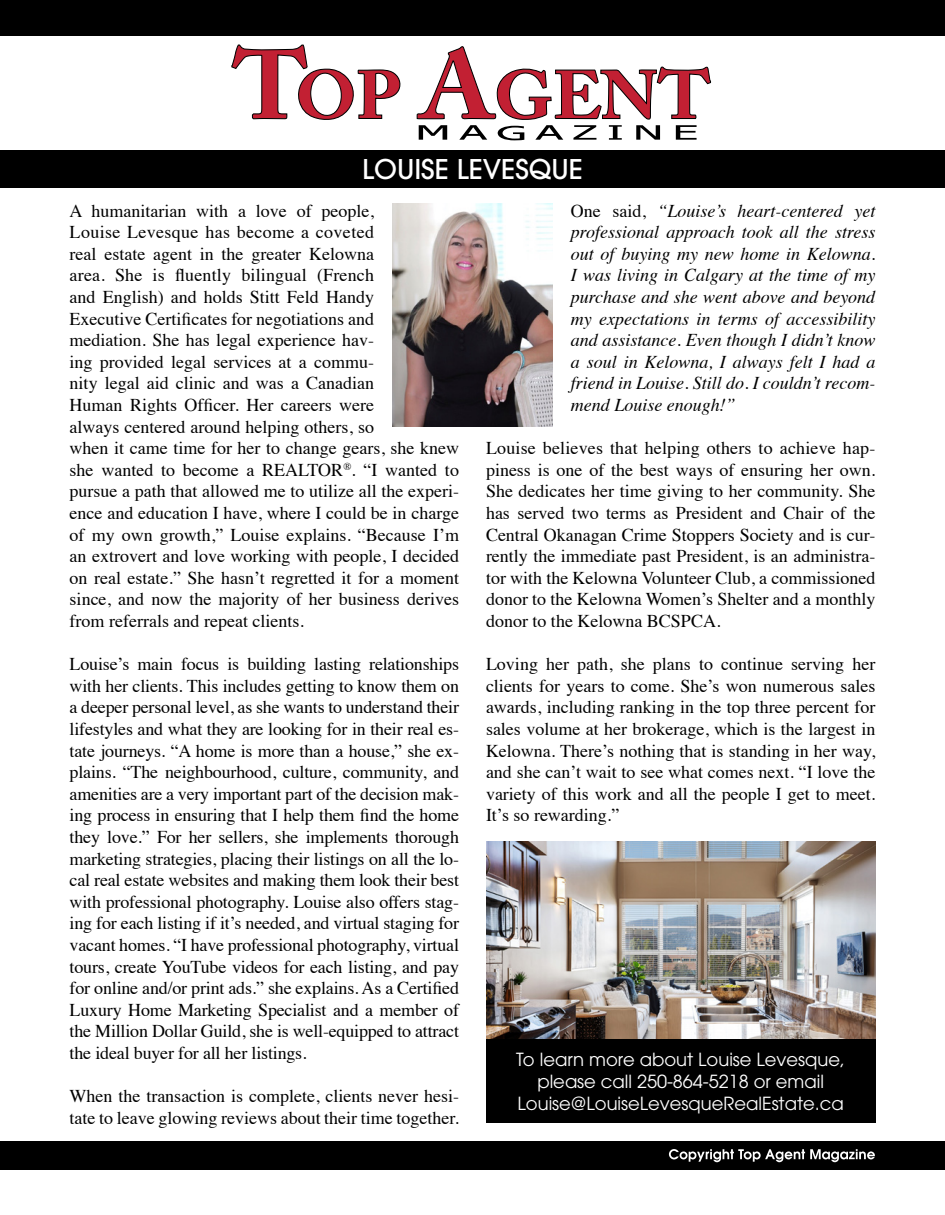
<style>
.page{position:relative;width:945px;height:1215px;background:#fff}
.page>*{position:absolute;margin:0;border:0;box-sizing:border-box;transform-origin:0 0}
.t1{font:500 27px "ITC Avant Garde Pro";color:#fff}
.t2{font:18px/21.6px "Times";color:#000;text-align:justify}
.t3{font:italic 18px/21.6px "Times";color:#000;text-align:justify}
.t4{font:18px/21.6px "ITC Avant Garde Pro";color:#fff;text-align:center}
.s1{font-style:normal}
</style>
<div class="page">
<div style="left:0;top:1141px;width:945px;height:29px;background:#000"></div>
<div style="left:0;top:0;width:945px;height:35px;background:#000"></div>
<svg style="left:669px;top:1149px;width:206px;height:13px"></svg>
<svg style="left:231px;top:44px;width:170px;height:76px"></svg>
<svg style="left:416px;top:46px;width:295px;height:95px"></svg>
<div style="left:0;top:150px;width:945px;height:38px;background:#000"></div>
<img style="left:486px;top:841px;width:389px;height:199px">
<div style="left:486px;top:1040px;width:389px;height:83px;background:#000"></div>
<img style="left:392px;top:204px;width:161px;height:222px">
<h1 class="t1" style="left:362px;top:152px;width:222px">LOUISE LEVESQUE</h1>
<p class="t2" style="left:70px;top:198px;width:391px;text-align:left">A humanitarian with a love of people,<br>Louise Levesque has become a coveted<br>real estate agent in the greater Kelowna<br>area. She is fluently bilingual (French<br>and English) and holds Stitt Feld Handy<br>Executive Certificates for negotiations and<br>mediation. She has legal experience hav-<br>ing provided legal services at a commu-<br>nity legal aid clinic and was a Canadian<br>Human Rights Officer. Her careers were<br>always centered around helping others, so<br>when it came time for her to change gears, she knew she wanted to become a REALTOR<sup>®</sup>. “I wanted to pursue a path that allowed me to utilize all the experi&shy;ence and education I have, where I could be in charge of my own growth,” Louise explains. “Because I’m an extrovert and love working with people, I decided on real estate.” She hasn’t regretted it for a moment since, and now the majority of her business derives from referrals and repeat clients.</p>
<p class="t2" style="left:70px;top:652px;width:391px">Louise’s main focus is building lasting relationships with her clients. This includes getting to know them on a deeper personal level, as she wants to understand their lifestyles and what they are looking for in their real es&shy;tate journeys. “A home is more than a house,” she ex&shy;plains. “The neighbourhood, culture, community, and amenities are a very important part of the decision mak&shy;ing process in ensuring that I help them find the home they love.” For her sellers, she implements thorough marketing strategies, placing their listings on all the lo&shy;cal real estate websites and making them look their best with professional photography. Louise also offers stag&shy;ing for each listing if it’s needed, and virtual staging for vacant homes. “I have professional photography, virtual tours, create YouTube videos for each listing, and pay for online and/or print ads.” she explains. As a Certified Luxury Home Marketing Specialist and a member of the Million Dollar Guild, she is well-equipped to attract the ideal buyer for all her listings.</p>
<p class="t2" style="left:70px;top:1084px;width:391px">When the transaction is complete, clients never hesi&shy;tate to leave glowing reviews about their time together.</p>
<p class="t3" style="left:571px;top:199px;width:306px"><span class="s1">One said,</span> “Louise’s heart-centered yet professional approach took all the stress out of buying my new home in Kelowna.<br>I was living in Calgary at the time of my purchase and she went above and beyond my expectations in terms of accessibility and assistance. Even though I didn’t know a soul in Kelowna, I always felt I had a friend in Louise. Still do. I couldn’t recom&shy;mend Louise enough!”</p>
<p class="t2" style="left:486px;top:436px;width:391px">Louise believes that helping others to achieve hap&shy;piness is one of the best ways of ensuring her own.<br>She dedicates her time giving to her community. She has served two terms as President and Chair of the Central Okanagan Crime Stoppers Society and is cur&shy;rently the immediate past President, is an administra&shy;tor with the Kelowna Volunteer Club, a commissioned donor to the Kelowna Women’s Shelter and a monthly donor to the Kelowna BCSPCA.</p>
<p class="t2" style="left:486px;top:652px;width:391px">Loving her path, she plans to continue serving her clients for years to come. She’s won numerous sales awards, including ranking in the top three percent for sales volume at her brokerage, which is the largest in Kelowna. There’s nothing that is standing in her way, and she can’t wait to see what comes next. “I love the variety of this work and all the people I get to meet.<br>It’s so rewarding.”</p>
<p class="t4" style="left:516px;top:1049px;width:330px">To learn more about Louise Levesque, please call 250-864-5218 or email<br>Louise@LouiseLevesqueRealEstate.ca</p>
</div>
